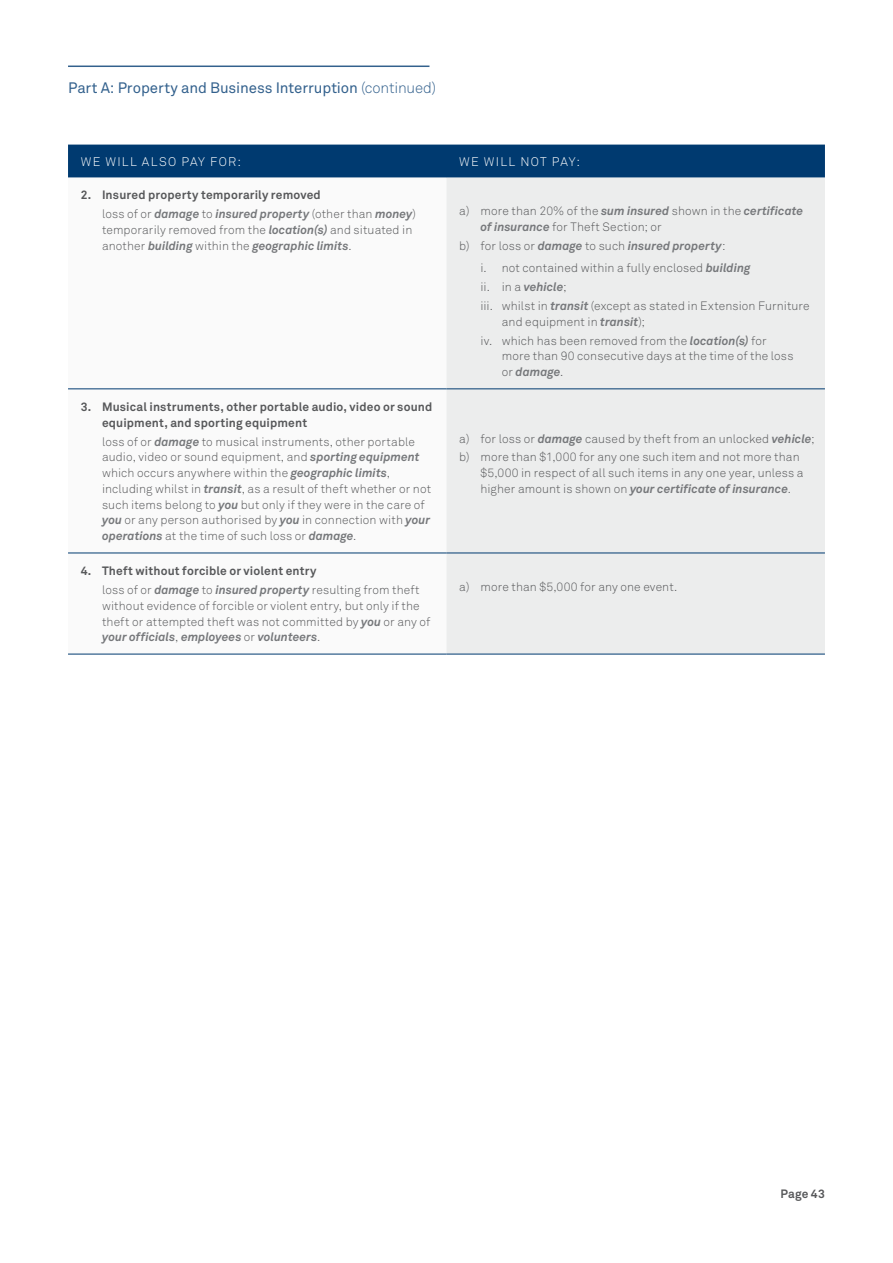
<style>
.page{position:relative;width:893px;height:1263px;background:#fff}
.page>*{position:absolute;margin:0;border:0;box-sizing:border-box;transform-origin:0 0}
.t1{font:15px "Akkurat Pro";letter-spacing:-.005em;color:#33618d}
.H1_TABLE{font:12.3px "Akkurat Light Pro";letter-spacing:.105em;color:#fff}
.A4_Body_inset{font:12px/15.8px "Akkurat Light Pro";letter-spacing:.01em;color:#57585a}
.A4_Body_bullets_1{font:12px/15.8px "Akkurat Light Pro";letter-spacing:.01em;color:#57585a}
.A4_Body_bullets_2{font:12px/15.8px "Akkurat Light Pro";letter-spacing:.01em;color:#57585a}
.Body_bullet_subhead{font:700 12px/15.8px "Akkurat Pro";letter-spacing:.015em;color:#57585a}
.A4_Body_bullets_1-2{font:italic 700 12px "Akkurat Pro";color:#76787b}
.s1{font-family:"Akkurat Light Pro"}
.s2{font-family:"Akkurat Pro";font-weight:700;font-style:italic;color:#76787b}
.s3{font-family:"Akkurat Light Pro";font-weight:400;font-style:normal;color:#57585a}
</style>
<div class="page">
<hr style="left:68px;top:66px;width:361px;height:1px;background:#33618d">
<div style="left:68px;top:145px;width:757px;height:33px;background:#003a70"></div>
<svg style="left:68px;top:389px;width:378px;height:265px"></svg>
<div style="left:446px;top:178px;width:379px;height:476px;background:#eceded"></div>
<hr style="left:68px;top:388px;width:378px;height:1px;background:#003a70">
<hr style="left:446px;top:388px;width:379px;height:1px;background:#003a70">
<hr style="left:68px;top:553px;width:378px;height:1px;background:#003a70">
<hr style="left:446px;top:553px;width:379px;height:1px;background:#003a70">
<hr style="left:68px;top:654px;width:378px;height:1px;background:#003a70">
<hr style="left:446px;top:654px;width:379px;height:1px;background:#003a70">
<p class="t1" style="left:68px;top:79px;width:370px">Part A: Property and Business Interruption <span class="s1">(continued)</span></p>
<p class="H1_TABLE" style="left:81px;top:154px;width:162px">WE WILL ALSO PAY FOR:</p>
<p class="H1_TABLE" style="left:459px;top:154px;width:122px">WE WILL NOT PAY:</p>
<p class="Body_bullet_subhead" style="left:81px;top:187px;width:242px">2. Insured property temporarily removed</p>
<p class="A4_Body_inset" style="left:102px;top:207px;width:316px">loss of or <span class="s2">damage</span> to <span class="s2">insured property</span> (other than <span class="s2">money</span>) temporarily removed from the <span class="s2">location(s)</span> and situated in another <span class="s2">building</span> within the <span class="s2">geographic limits</span>.</p>
<p class="A4_Body_bullets_1" style="left:480px;top:203px;width:324px;text-indent:-21px">a) more than 20% of the <span class="s2">sum insured</span> shown in the <span class="s2">certificate of insurance</span> for Theft Section; or</p>
<p class="A4_Body_bullets_1-2" style="left:459px;top:238px;width:268px"><span class="s3">b) for loss or</span> damage <span class="s3">to such</span> insured property<span class="s3">:</span></p>
<p class="A4_Body_bullets_2" style="left:480px;top:260px;width:271px">i. not contained within a fully enclosed <span class="s2">building</span></p>
<p class="A4_Body_bullets_2" style="left:480px;top:279px;width:88px">ii. in a <span class="s2">vehicle</span>;</p>
<p class="A4_Body_bullets_2" style="left:502px;top:298px;width:309px;text-indent:-21px">iii. whilst in <span class="s2">transit</span> (except as stated in Extension Furniture and equipment in <span class="s2">transit</span>);</p>
<p class="A4_Body_bullets_2" style="left:502px;top:333px;width:293px;text-indent:-21px">iv. which has been removed from the <span class="s2">location(s)</span> for more than 90 consecutive days at the time of the loss or <span class="s2">damage</span>.</p>
<p class="Body_bullet_subhead" style="left:102px;top:399px;width:332px;text-indent:-21px">3. Musical instruments, other portable audio, video or sound equipment, and sporting equipment</p>
<p class="A4_Body_inset" style="left:102px;top:434px;width:331px">loss of or <span class="s2">damage</span> to musical instruments, other portable audio, video or sound equipment, and <span class="s2">sporting equipment </span>which occurs anywhere within the <span class="s2">geographic limits</span>, including whilst in <span class="s2">transit</span>, as a result of theft whether or not such items belong to <span class="s2">you</span> but only if they were in the care of <span class="s2">you</span> or any person authorised by <span class="s2">you</span> in connection with <span class="s2">your operations</span> at the time of such loss or <span class="s2">damage</span>.</p>
<p class="A4_Body_bullets_1" style="left:459px;top:431px;width:357px">a) for loss or <span class="s2">damage</span> caused by theft from an unlocked <span class="s2">vehicle</span>;</p>
<p class="A4_Body_bullets_1" style="left:480px;top:450px;width:325px;text-indent:-21px">b) more than $1,000 for any one such item and not more than $5,000 in respect of all such items in any one year, unless a higher amount is shown on <span class="s2">your certificate of insurance</span>.</p>
<p class="Body_bullet_subhead" style="left:81px;top:563px;width:237px">4. Theft without forcible or violent entry</p>
<p class="A4_Body_inset" style="left:102px;top:582px;width:330px">loss of or <span class="s2">damage</span> to <span class="s2">insured property</span> resulting from theft without evidence of forcible or violent entry, but only if the theft or attempted theft was not committed by <span class="s2">you</span> or any of <span class="s2">your officials</span>, <span class="s2">employees</span> or <span class="s2">volunteers</span>.</p>
<p class="A4_Body_bullets_1" style="left:459px;top:579px;width:219px">a) more than $5,000 for any one event.</p>
<p class="Body_bullet_subhead" style="left:780px;top:1186px;width:46px">Page 43</p>
</div>
